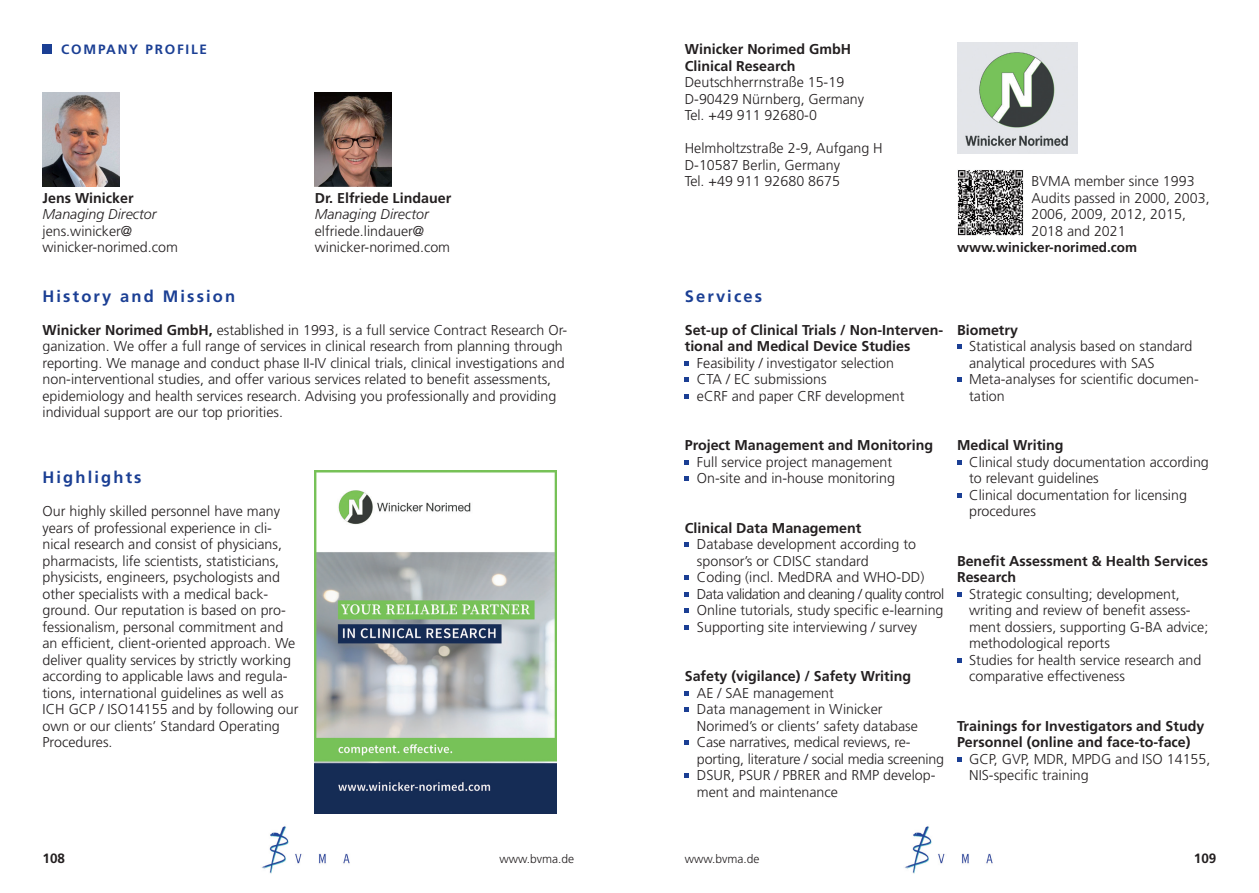
<style>
.page{position:relative;width:1259px;height:893px;background:#fff}
.page>*{position:absolute;margin:0;border:0;box-sizing:border-box;transform-origin:0 0}
.t1{font:700 16.5px "Frutiger";letter-spacing:.13em;color:#1b3f94}
.t2{font:300 14.25px/16.5px "Frutiger";color:#231f20}
.t3{font:700 14.25px/16.5px "Frutiger";color:#231f20}
.t4{font:italic 300 14.25px "Frutiger";color:#231f20}
.t5{font:700 13.5px "Frutiger";color:#231f20}
.t6{font:700 13.5px "Frutiger";letter-spacing:.13em;color:#1b3f94}
.t7{font:300 12px "Frutiger";color:#231f20}
.s1{font-weight:700}
</style>
<div class="page">
<img style="left:904px;top:826px;width:89px;height:48px">
<img style="left:261px;top:826px;width:89px;height:48px">
<div style="left:43px;top:45px;width:9px;height:9px;background:#1b3f94"></div>
<img style="left:957px;top:170px;width:66px;height:66px">
<img style="left:957px;top:43px;width:120px;height:110px">
<svg style="left:685px;top:361px;width:4px;height:4px"></svg>
<svg style="left:685px;top:377px;width:4px;height:5px"></svg>
<svg style="left:685px;top:394px;width:4px;height:4px"></svg>
<svg style="left:685px;top:460px;width:4px;height:4px"></svg>
<svg style="left:685px;top:476px;width:4px;height:5px"></svg>
<svg style="left:685px;top:542px;width:4px;height:5px"></svg>
<svg style="left:685px;top:575px;width:4px;height:5px"></svg>
<svg style="left:685px;top:592px;width:4px;height:4px"></svg>
<svg style="left:685px;top:608px;width:4px;height:5px"></svg>
<svg style="left:685px;top:625px;width:4px;height:4px"></svg>
<svg style="left:685px;top:691px;width:4px;height:4px"></svg>
<svg style="left:685px;top:707px;width:4px;height:5px"></svg>
<svg style="left:685px;top:740px;width:4px;height:5px"></svg>
<svg style="left:685px;top:773px;width:4px;height:5px"></svg>
<svg style="left:957px;top:344px;width:4px;height:5px"></svg>
<svg style="left:957px;top:377px;width:4px;height:5px"></svg>
<svg style="left:957px;top:460px;width:4px;height:4px"></svg>
<svg style="left:957px;top:493px;width:4px;height:4px"></svg>
<svg style="left:957px;top:592px;width:4px;height:4px"></svg>
<svg style="left:957px;top:658px;width:4px;height:4px"></svg>
<svg style="left:957px;top:757px;width:4px;height:4px"></svg>
<img style="left:315px;top:471px;width:242px;height:342px">
<img style="left:315px;top:92px;width:76px;height:94px">
<img style="left:43px;top:92px;width:76px;height:94px">
<p class="t6" style="left:61px;top:41px;width:34px">Compan</p>
<p class="t6" style="left:129px;top:41px;width:64px">y Profile</p>
<p class="t3" style="left:43px;top:189px;width:93px">Jens Winicker</p>
<p class="t4" style="left:43px;top:206px;width:116px">Managing Director</p>
<p class="t2" style="left:43px;top:222px;width:137px">jens.winicker@ winicker-norimed.com</p>
<p class="t1" style="left:43px;top:286px;width:194px">History and Mission</p>
<p class="t3" style="left:315px;top:189px;width:138px">Dr. Elfriede Lindauer</p>
<p class="t4" style="left:315px;top:206px;width:116px">Managing Director</p>
<p class="t2" style="left:315px;top:222px;width:137px">elfriede.lindauer@ winicker-norimed.com</p>
<p class="t2" style="left:43px;top:321px;width:526px"><span class="s1">Winicker Norimed GmbH,</span> established in 1993, is a full service Contract Research Or&shy;ganization. We offer a full range of services in clinical research from planning through reporting. We manage and conduct phase II-IV clinical trials, clinical investigations and non-interventional studies, and offer various services related to benefit assessments, epidemiology and health services research. Advising you professionally and providing individual support are our top priorities.</p>
<p class="t1" style="left:43px;top:468px;width:101px">Highlights</p>
<p class="t2" style="left:43px;top:503px;width:257px">Our highly skilled personnel have many years of professional experience in cli&shy;nical research and consist of physicians, pharmacists, life scientists, statisticians, physicists, engineers, psychologists and other specialists with a medical back&shy;ground. Our reputation is based on pro&shy;fessionalism, personal commitment and an efficient, client-oriented approach. We deliver quality services by strictly working according to applicable laws and regula&shy;tions, international guidelines as well as ICH GCP / ISO14155 and by following our own or our clients’ Standard Operating Procedures.</p>
<p class="t3" style="left:685px;top:41px;width:168px">Winicker Norimed GmbH<br>Clinical Research</p>
<p class="t2" style="left:685px;top:74px;width:181px">Deutschherrnstraße 15-19<br>D-90429 Nürnberg, Germany<br>Tel. +49 911 92680-0</p>
<p class="t2" style="left:685px;top:140px;width:199px">Helmholtzstraße 2-9, Aufgang H<br>D-10587 Berlin, Germany<br>Tel. +49 911 92680 8675</p>
<p class="t2" style="left:1031px;top:173px;width:180px">BVMA member since 1993<br>Audits passed in 2000, 2003,<br>2006, 2009, 2012, 2015,<br>2018 and 2021</p>
<p class="t5" style="left:957px;top:239px;width:182px">www.winicker-norimed.com</p>
<p class="t1" style="left:685px;top:286px;width:79px">Services</p>
<p class="t3" style="left:685px;top:321px;width:260px">Set-up of Clinical Trials / Non-Interven&shy;tional and Medical Device Studies</p>
<p class="t2" style="left:697px;top:354px;width:209px">Feasibility / investigator selection<br>CTA / EC submissions<br>eCRF and paper CRF development</p>
<p class="t3" style="left:685px;top:437px;width:250px">Project Management and Monitoring</p>
<p class="t2" style="left:697px;top:453px;width:199px">Full service project management<br>On-site and in-house monitoring</p>
<p class="t3" style="left:685px;top:519px;width:178px">Clinical Data Management</p>
<p class="t2" style="left:697px;top:536px;width:249px">Database development according to sponsor’s or CDISC standard<br>Coding (incl. MedDRA and WHO-DD)<br>Data validation and cleaning / quality control Online tutorials, study specific e-learning Supporting site interviewing / survey</p>
<p class="t3" style="left:685px;top:668px;width:228px">Safety (vigilance) / Safety Writing</p>
<p class="t2" style="left:697px;top:684px;width:249px">AE / SAE management<br>Data management in Winicker<br>Norimed’s or clients’ safety database<br>Case narratives, medical reviews, re&shy;porting, literature / social media screening<br>DSUR, PSUR / PBRER and RMP develop&shy;ment and maintenance</p>
<p class="t3" style="left:957px;top:321px;width:62px">Biometry</p>
<p class="t2" style="left:969px;top:338px;width:231px">Statistical analysis based on standard analytical procedures with SAS<br>Meta-analyses for scientific documen&shy;tation</p>
<p class="t3" style="left:957px;top:437px;width:108px">Medical Writing</p>
<p class="t2" style="left:969px;top:453px;width:241px">Clinical study documentation according to relevant guidelines<br>Clinical documentation for licensing procedures</p>
<p class="t3" style="left:957px;top:552px;width:252px">Benefit Assessment &amp; Health Services<br>Research</p>
<p class="t2" style="left:969px;top:585px;width:241px">Strategic consulting; development, writing and review of benefit assess&shy;ment dossiers, supporting G-BA advice; methodological reports<br>Studies for health service research and comparative effectiveness</p>
<p class="t3" style="left:957px;top:717px;width:249px">Trainings for Investigators and Study<br>Personnel (online and face-to-face)</p>
<p class="t2" style="left:969px;top:750px;width:243px">GCP, GVP, MDR, MPDG and ISO 14155,<br>NIS-specific training</p>
<p class="t5" style="left:43px;top:850px;width:24px">108</p>
<p class="t7" style="left:499px;top:852px;width:76px">www.bvma.de</p>
<p class="t7" style="left:685px;top:852px;width:76px">www.bvma.de</p>
<p class="t5" style="left:1194px;top:850px;width:24px">109</p>
</div>
